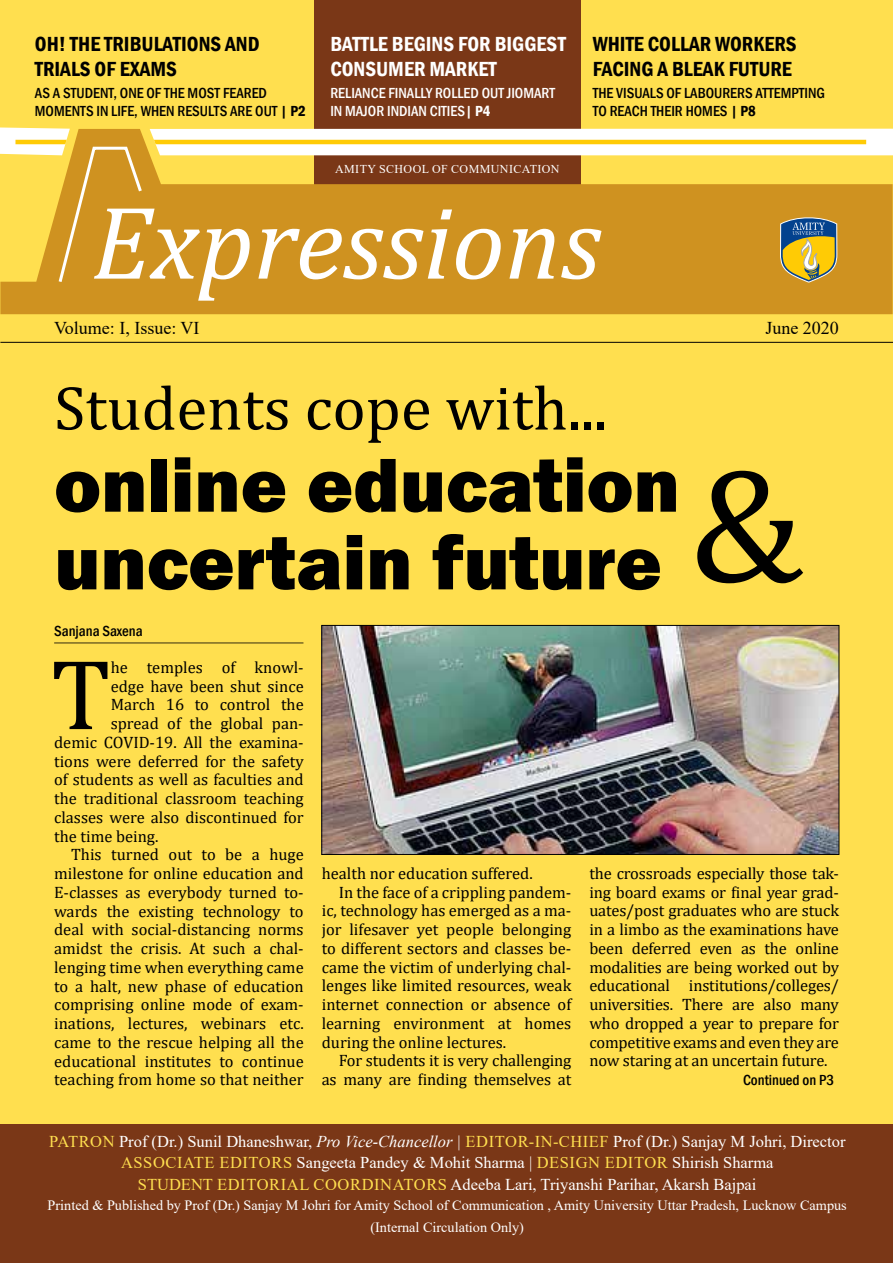
<style>
.page{position:relative;width:893px;height:1263px;background:#ffdf4f}
.page>*{position:absolute;margin:0;border:0;box-sizing:border-box;transform-origin:0 0}
.t1{font:165px "Cambria";color:#000}
.t2{font:italic 105px "Cambria";color:#fff}
.t3{font:100.95px "Cambria";color:#000}
.t4{font:800 79.05px/77.7px "Franklin Gothic";color:#000}
.t5{font:63px "Cambria";color:#000}
.t6{font:600 condensed 21px/25.2px "Franklin Gothic";color:#000}
.t7{font:600 condensed 21px/25.2px "Franklin Gothic";color:#fff}
.t8{font:18px "Times New Roman";color:#000}
.t9{font:16.5px/18.8px "Cambria";color:#000;text-align:justify}
.t10{font:16.5px/21px "Times New Roman";color:#fff;text-align:center}
.t11{font:500 condensed 15px/18px "Franklin Gothic";color:#000}
.t12{font:500 condensed 15px/18px "Franklin Gothic";color:#fff}
.t13{font:14.25px/21px "Times New Roman";color:#fff;text-align:center}
.t14{font:12px "Times New Roman";letter-spacing:.035em;color:#fff}
.s1{font-weight:600}
.s2{color:#ffdf4f}
.s3{font-style:italic}
</style>
<div class="page">
<div style="left:314px;top:0;width:266px;height:212px;background:#7a3717"></div>
<svg style="left:0;top:129px;width:893px;height:185px;fill:#cf9220"></svg>
<svg style="left:780px;top:216px;width:57px;height:67px;background:#a49a54"></svg>
<svg style="left:150px;top:129px;width:743px;height:26px;background:#fffdf8"></svg>
<hr style="left:150px;top:140px;width:716px;height:4px;background:#ffcb05">
<svg style="left:0;top:127px;width:144px;height:158px"></svg>
<hr style="left:15px;top:140px;width:55px;height:4px;background:#ffcb05">
<div style="left:0;top:1124px;width:893px;height:138px;background:#7a3717"></div>
<hr style="left:0;top:342px;width:893px;height:1px;background:#000">
<hr style="left:54px;top:643px;width:249px;height:1px;background:#000">
<img style="left:323px;top:627px;width:514px;height:226px">
<div style="left:321px;top:625px;width:518px;height:230px;border:1px solid #000"></div>
<p class="t6" style="left:35px;top:31px;width:226px">OH! THE TRIBULATIONS AND<br>TRIALS OF EXAMS</p>
<p class="t11" style="left:35px;top:84px;width:272px">AS A STUDENT, ONE OF THE MOST FEARED<br>MOMENTS IN LIFE, WHEN RESULTS ARE OUT | <span class="s1">P2</span></p>
<p class="t7" style="left:330px;top:31px;width:237px">BATTLE BEGINS FOR BIGGEST<br>CONSUMER MARKET</p>
<p class="t12" style="left:330px;top:84px;width:226px">RELIANCE FINALLY ROLLED OUT JIOMART<br>IN MAJOR INDIAN CITIES| <span class="s1">P4</span></p>
<p class="t14" style="left:335px;top:161px;width:226px">Amity School of Communication</p>
<p class="t6" style="left:593px;top:31px;width:205px">WHITE COLLAR WO RKERS<br>FACING A BLEAK FUTURE</p>
<p class="t11" style="left:593px;top:84px;width:234px">THE VISUALS OF LABOURERS ATTEMPTING<br>TO REACH THEIR HOMES | <span class="s1">P8</span></p>
<h2 class="t2" style="left:92px;top:169px;width:511px">Expressions</h2>
<p class="t8" style="left:54px;top:315px;width:146px">Volume: I, Issue: VI</p>
<h3 class="t5" style="left:54px;top:371px;width:554px">Students cope with...</h3>
<h3 class="t4" style="left:54px;top:446px;width:627px">online education uncertain future</h3>
<p class="t11" style="left:54px;top:621px;width:90px">SANJANA SAXENA</p>
<p class="t8" style="left:765px;top:315px;width:75px">June 2020</p>
<h1 class="t1" style="left:690px;top:428px;width:115px">&amp;</h1>
<h3 class="t3" style="left:51px;top:635px;width:61px">T</h3>
<p class="t9" style="left:111px;top:658px;width:195px">he temples of knowl-</p>
<p class="t9" style="left:111px;top:676px;width:195px">edge have been shut since</p>
<p class="t9" style="left:111px;top:695px;width:195px">March 16 to control the</p>
<p class="t9" style="left:111px;top:714px;width:195px">spread of the global pan-</p>
<p class="t9" style="left:54px;top:733px;width:251px">demic COVID-19. All the examina-</p>
<p class="t9" style="left:54px;top:751px;width:251px">tions were deferred for the safety</p>
<p class="t9" style="left:54px;top:770px;width:251px">of students as well as faculties and</p>
<p class="t9" style="left:54px;top:789px;width:251px">the traditional classroom teaching</p>
<p class="t9" style="left:54px;top:808px;width:251px">classes were also discontinued for</p>
<p class="t9" style="left:54px;top:826px;width:106px">the time being.</p>
<p class="t9" style="left:71px;top:845px;width:234px">This turned out to be a huge</p>
<p class="t9" style="left:54px;top:864px;width:251px">milestone for online education and</p>
<p class="t9" style="left:54px;top:883px;width:251px">E-classes as everybody turned to-</p>
<p class="t9" style="left:54px;top:901px;width:251px">wards the existing technology to</p>
<p class="t9" style="left:54px;top:920px;width:251px">deal with social-distancing norms</p>
<p class="t9" style="left:54px;top:939px;width:251px">amidst the crisis. At such a chal-</p>
<p class="t9" style="left:54px;top:958px;width:251px">lenging time when everything came</p>
<p class="t9" style="left:54px;top:976px;width:251px">to a halt, new phase of education</p>
<p class="t9" style="left:54px;top:995px;width:251px">comprising online mode of exam-</p>
<p class="t9" style="left:54px;top:1014px;width:251px">inations, lectures, webinars etc.</p>
<p class="t9" style="left:54px;top:1033px;width:251px">came to the rescue helping all the</p>
<p class="t9" style="left:54px;top:1051px;width:251px">educational institutes to continue</p>
<p class="t9" style="left:54px;top:1070px;width:251px">teaching from home so that neither</p>
<p class="t9" style="left:322px;top:864px;width:213px">health nor education suffered.</p>
<p class="t9" style="left:339px;top:883px;width:234px">In the face of a crippling pandem-</p>
<p class="t9" style="left:322px;top:901px;width:251px">ic, technology has emerged as a ma-</p>
<p class="t9" style="left:322px;top:920px;width:251px">jor lifesaver yet people belonging</p>
<p class="t9" style="left:322px;top:939px;width:251px">to different sectors and classes be-</p>
<p class="t9" style="left:322px;top:958px;width:251px">came the victim of underlying chal-</p>
<p class="t9" style="left:322px;top:976px;width:251px">lenges like limited resources, weak</p>
<p class="t9" style="left:322px;top:995px;width:251px">internet connection or absence of</p>
<p class="t9" style="left:322px;top:1014px;width:251px">learning environment at homes</p>
<p class="t9" style="left:322px;top:1032px;width:186px">during the online lectures.</p>
<p class="t9" style="left:339px;top:1051px;width:234px">For students it is very challenging</p>
<p class="t9" style="left:322px;top:1070px;width:251px">as many are finding themselves at</p>
<p class="t9" style="left:589px;top:864px;width:251px">the crossroads especially those tak&shy;ing board exams or final year grad&shy;uates/post graduates who are stuck in a limbo as the examinations have been deferred even as the online modalities are being worked out by educational institutions/colleges/ universities. There are also many who dropped a year to prepare for competitive exams and even they are now staring at an uncertain future.</p>
<p class="t11" style="left:743px;top:1071px;width:93px">CONTINUED ON P3</p>
<p class="t10" style="left:49px;top:1131px;width:798px"><span class="s2">Patron</span> Prof (Dr.) Sunil Dhaneshwar, <span class="s3">Pro Vice-Chancellor |</span> <span class="s2">Ed itor-in-Chief</span> Prof (Dr.) Sanjay M Johri, Director<br><span class="s2">Ass ociate Ed itors</span> Sangeeta Pandey &amp; Mohit Sharma | <span class="s2">Des ign Ed itor</span> Shirish Sharma<br><span class="s2">STUDENT Ed itorial Coord inators</span> Adeeba Lari, Triyanshi Parihar, Akarsh Bajpai</p>
<p class="t13" style="left:48px;top:1195px;width:801px">Printed &amp; Published by Prof (Dr.) Sanjay M Johri for Amity School of Communication , Amity University Uttar Pradesh, Lucknow Campus (Internal Circulation Only)</p>
</div>
